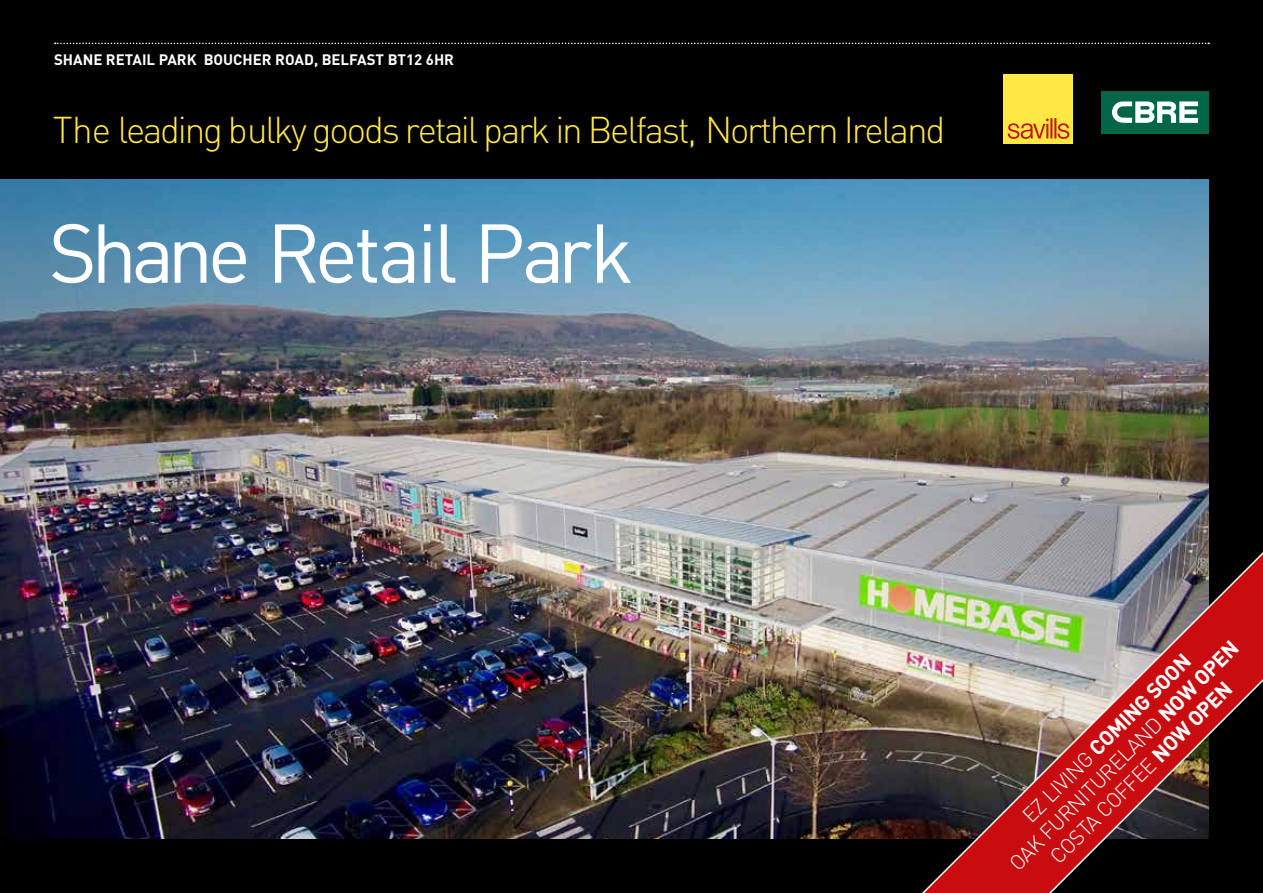
<style>
.page{position:relative;width:1263px;height:893px;background:#000}
.page>*{position:absolute;margin:0;border:0;box-sizing:border-box;transform-origin:0 0}
.t1{font:82.05px "DIN";letter-spacing:-.06em;color:#fff}
.t2{font:300 36.9px "DIN";letter-spacing:-.06em;color:#ffe843}
.t3{font:300 21px "DIN";color:#fff}
.t4{font:700 21px "DIN";color:#fff}
.t5{font:700 15px "DIN";color:#fff}
.s1{font-weight:700}
.s2{font-weight:300}
</style>
<div class="page">
<img style="left:0;top:180px;width:1209px;height:659px">
<svg style="left:55px;top:43px;width:1154px;height:1px"></svg>
<div style="left:1003px;top:74px;width:70px;height:69px;background:#ffe843"></div>
<svg style="left:1008px;top:118px;width:61px;height:21px"></svg>
<div style="left:1101px;top:91px;width:108px;height:42px;background:#006647"></div>
<svg style="left:1112px;top:101px;width:86px;height:22px"></svg>
<img style="left:870px;top:530px;width:393px;height:363px">
<p class="t5" style="left:54px;top:50px;width:402px">SHANE RETAIL PARK BOUCHER ROAD, BELFAST BT12 6HR</p>
<p class="t2" style="left:53px;top:107px;width:894px">The leading bulky goods retail park in Belfast, Northern Ireland</p>
<h1 class="t1" style="left:49px;top:202px;width:586px">Shane Retail Park</h1>
<p class="t3" style="left:1004px;top:857px;width:315px;rotate:-45deg">OAK FURNITURELAND <span class="s1">NOW OPEN</span></p>
<p class="t4" style="left:1016px;top:809px;width:230px;rotate:-45deg"><span class="s2">EZ LIVING</span> COMING SOON</p>
<p class="t3" style="left:1045px;top:851px;width:248px;rotate:-45deg">COSTA COFFEE <span class="s1">NOW OPEN</span></p>
</div>
